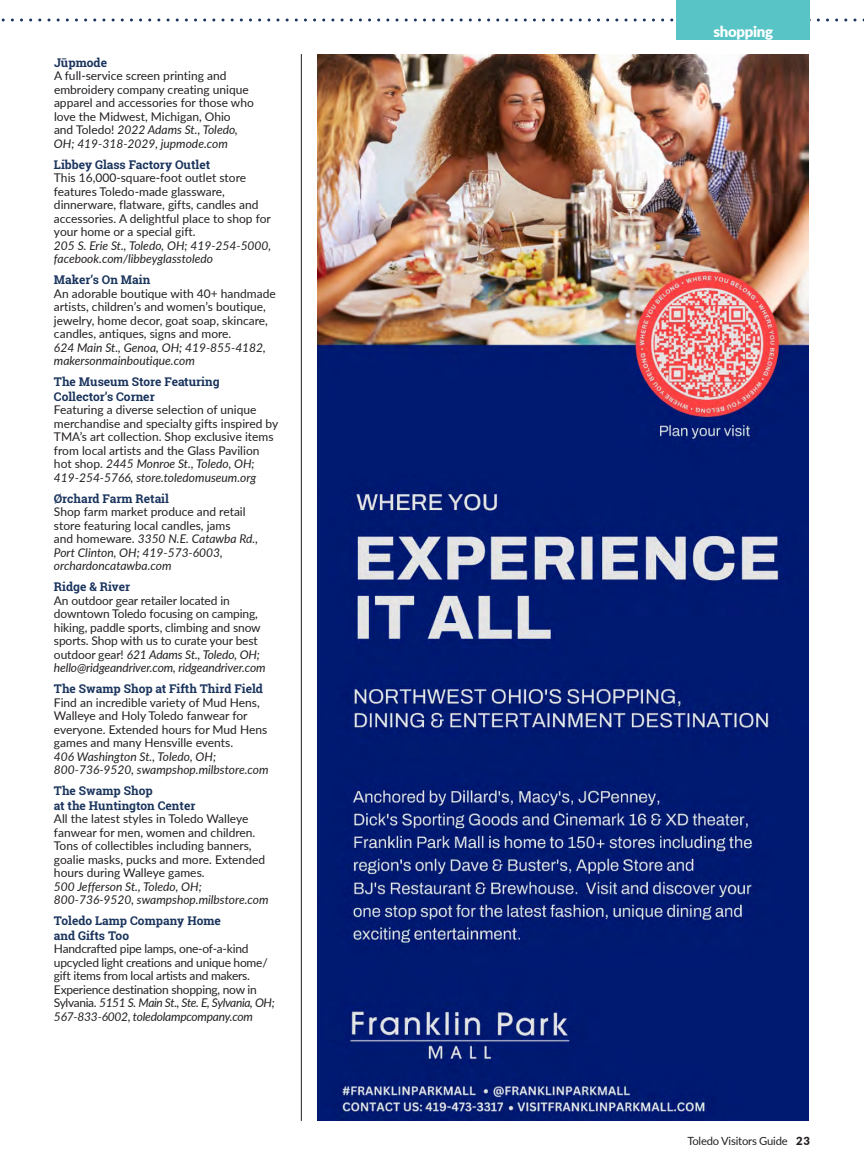
<style>
.page{position:relative;width:864px;height:1175px;background:#fff}
.page>*{position:absolute;margin:0;border:0;box-sizing:border-box;transform-origin:0 0}
.Area_Header_2{font:900 15px "Lato";letter-spacing:-.02em;color:#fff}
.Body{font:12px/13.5px "Lato";color:#231f20}
.Body-2{font:12px/13.5px "Lato";letter-spacing:-.02em;color:#231f20}
.Body-3{font:700 12px/14.4px "Roboto Slab";color:#1a345d}
.t1{font:11.25px "Lato";letter-spacing:-.02em;color:#231f20}
.s1{font-style:italic}
.s2{font-weight:900}
</style>
<div class="page">
<svg style="left:1px;top:19px;width:863px;height:3px"></svg>
<div style="left:677px;top:0;width:133px;height:40px;background:#59c4c6"></div>
<hr style="left:301px;top:54px;width:1px;height:1066px;background:#231f20">
<img style="left:317px;top:54px;width:492px;height:1066px">
<p class="Body-3" style="left:54px;top:55px;width:55px">Jūpmode</p>
<p class="Body" style="left:54px;top:68px;width:201px">A full-service screen printing and embroidery company creating unique apparel and accessories for those who love the Midwest, Michigan, Ohio<br>and Toledo! <span class="s1">2022 Adams St., Toledo, OH; 419-318-2029, jupmode.com</span></p>
<p class="Body-3" style="left:54px;top:157px;width:158px">Libbey Glass Factory Outlet</p>
<p class="Body" style="left:54px;top:170px;width:219px">This 16,000-square-foot outlet store features Toledo-made glassware, dinnerware, flatware, gifts, candles and accessories. A delightful place to shop for your home or a special gift.<br><span class="s1">205 S. Erie St., Toledo, OH; 419-254-5000, facebook.com/libbeyglasstoledo</span></p>
<p class="Body-3" style="left:54px;top:272px;width:98px">Maker’s On Main</p>
<p class="Body" style="left:54px;top:286px;width:223px">An adorable boutique with 40+ handmade artists, children’s and women’s boutique, jewelry, home decor, goat soap, skincare, candles, antiques, signs and more.<br><span class="s1">624 Main St., Genoa, OH; 419-855-4182, makersonmainboutique.com</span></p>
<p class="Body-3" style="left:54px;top:374px;width:167px">The Museum Store Featuring<br>Collector’s Corner</p>
<p class="Body" style="left:54px;top:402px;width:226px">Featuring a diverse selection of unique merchandise and specialty gifts inspired by TMA’s art collection. Shop exclusive items from local artists and the Glass Pavilion hot shop. <span class="s1">2445 Monroe St., Toledo, OH; 419-254-5766, store.toledomuseum.org</span></p>
<p class="Body-3" style="left:54px;top:491px;width:117px">Ørchard Farm Retail</p>
<p class="Body" style="left:54px;top:504px;width:206px">Shop farm market produce and retail store featuring local candles, jams<br>and homeware. <span class="s1">3350 N.E. Catawba Rd., Port Clinton, OH; 419-573-6003, orchardoncatawba.com</span></p>
<p class="Body-3" style="left:54px;top:579px;width:78px">Ridge &amp; River</p>
<p class="Body" style="left:54px;top:593px;width:213px">An outdoor gear retailer located in downtown Toledo focusing on camping, hiking, paddle sports, climbing and snow sports. Shop with us to curate your best outdoor gear! <span class="s1">621 Adams St., Toledo, OH; hello@ridgeandriver.com, ridgeandriver.com</span></p>
<p class="Body-3" style="left:54px;top:681px;width:211px">The Swamp Shop at Fifth Third Field</p>
<p class="Body" style="left:54px;top:695px;width:216px">Find an incredible variety of Mud Hens, Walleye and Holy Toledo fanwear for everyone. Extended hours for Mud Hens games and many Hensville events.<br><span class="s1">406 Washington St., Toledo, OH; 800-736-9520, swampshop.milbstore.com</span></p>
<p class="Body-3" style="left:54px;top:783px;width:143px">The Swamp Shop<br>at the Huntington Center</p>
<p class="Body" style="left:54px;top:811px;width:216px">All the latest styles in Toledo Walleye fanwear for men, women and children.<br>Tons of collectibles including banners, goalie masks, pucks and more. Extended hours during Walleye games.<br><span class="s1">500 Jefferson St., Toledo, OH; 800-736-9520, swampshop.milbstore.com</span></p>
<p class="Body-3" style="left:54px;top:913px;width:168px">Toledo Lamp Company Home and Gifts Too</p>
<p class="Body-2" style="left:54px;top:941px;width:222px">Handcrafted pipe lamps, one-of-a-kind upcycled light creations and unique home/ gift items from local artists and makers.<br>Experience destination shopping, now in Sylvania. <span class="s1">5151 S. Main St., Ste. E, Sylvania, OH; 567-833-6002, toledolampcompany.com</span></p>
<p class="Area_Header_2" style="left:713px;top:20px;width:61px">shopping</p>
<p class="t1" style="left:687px;top:1133px;width:124px">Toledo Visitors Guide <span class="s2">23</span></p>
</div>
